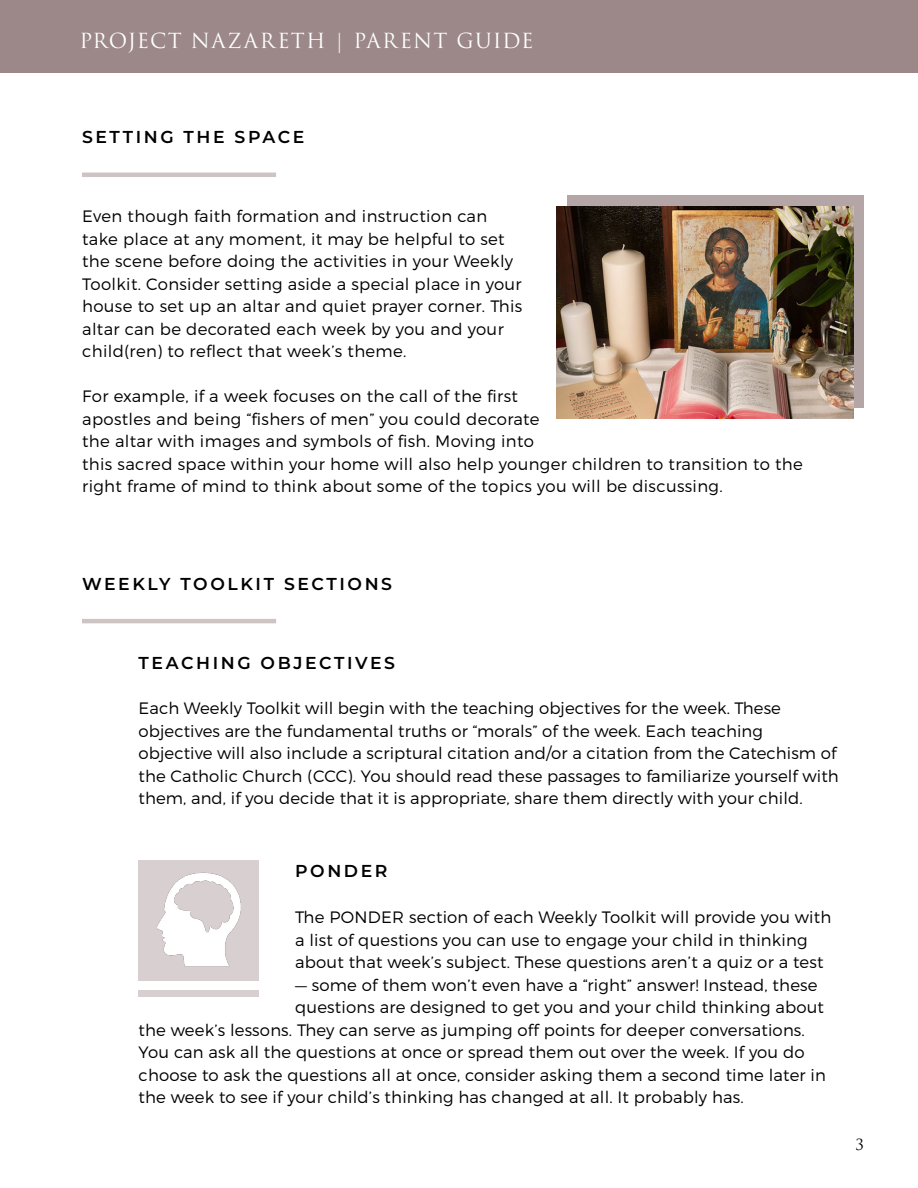
<style>
.page{position:relative;width:918px;height:1188px;background:#fff}
.page>*{position:absolute;margin:0;border:0;box-sizing:border-box;transform-origin:0 0}
.t1{font:20.25px "Trajan Pro 3";letter-spacing:.055em;color:#fff}
.t2{font:600 17.25px "Montserrat";letter-spacing:.15em;color:#000}
.t3{font:300 16.5px/22.5px "Montserrat";letter-spacing:.01em;color:#000}
.t4{font:15px "Trajan Pro 3";color:#000}
</style>
<div class="page">
<div style="left:0;top:0;width:918px;height:72px;background:#9c8889"></div>
<hr style="left:82px;top:619px;width:194px;height:4px;background:#cec4c4">
<div style="left:139px;top:860px;width:120px;height:121px;background:#d7cfd0"></div>
<img style="left:157px;top:873px;width:84px;height:93px">
<div style="left:139px;top:991px;width:120px;height:6px;background:#d7cfd0"></div>
<hr style="left:82px;top:173px;width:194px;height:4px;background:#cec4c4">
<div style="left:567px;top:195px;width:297px;height:213px;background:#b4a5a6"></div>
<img style="left:556px;top:206px;width:297px;height:212px">
<p class="t1" style="left:80px;top:27px;width:456px">PROJECT NAZARETH | PARENT GUIDE</p>
<p class="t2" style="left:82px;top:125px;width:224px">SETTING THE SPACE</p>
<p class="t3" style="left:82px;top:205px;width:442px">Even though faith formation and instruction can take place at any moment, it may be helpful to set the scene before doing the activities in your Weekly Toolkit. Consider setting aside a special place in your house to set up an altar and quiet prayer corner. This altar can be decorated each week by you and your child(ren) to reflect that week’s theme.</p>
<p class="t3" style="left:82px;top:385px;width:722px">For example, if a week focuses on the call of the first<br>apostles and being “fishers of men” you could decorate<br>the altar with images and symbols of fish. Moving into<br>this sacred space within your home will also help younger children to transition to the right frame of mind to think about some of the topics you will be discussing.</p>
<p class="t2" style="left:82px;top:571px;width:312px">WEEKLY TOOLKIT SECTIONS</p>
<p class="t2" style="left:139px;top:651px;width:258px">TEACHING OBJECTIVES</p>
<p class="t3" style="left:139px;top:697px;width:702px">Each Weekly Toolkit will begin with the teaching objectives for the week. These objectives are the fundamental truths or “morals” of the week. Each teaching objective will also include a scriptural citation and/or a citation from the Catechism of the Catholic Church (CCC). You should read these passages to familiarize yourself with them, and, if you decide that it is appropriate, share them directly with your child.</p>
<p class="t2" style="left:295px;top:859px;width:94px">PONDER</p>
<p class="t3" style="left:295px;top:906px;width:538px">The PONDER section of each Weekly Toolkit will provide you with a list of questions you can use to engage your child in thinking about that week’s subject. These questions aren’t a quiz or a test</p>
<p class="t3" style="left:295px;top:973px;width:524px">— some of them won’t even have a “right” answer! Instead, these</p>
<p class="t3" style="left:295px;top:996px;width:530px">questions are designed to get you and your child thinking about</p>
<p class="t3" style="left:139px;top:1018px;width:668px">the week’s lessons. They can serve as jumping off points for deeper conversations.</p>
<p class="t3" style="left:139px;top:1041px;width:668px">You can ask all the questions at once or spread them out over the week. If you do</p>
<p class="t3" style="left:139px;top:1063px;width:689px">choose to ask the questions all at once, consider asking them a second time later in</p>
<p class="t3" style="left:139px;top:1086px;width:607px">the week to see if your child’s thinking has changed at all. It probably has.</p>
<p class="t4" style="left:855px;top:1135px;width:10px">3</p>
</div>
